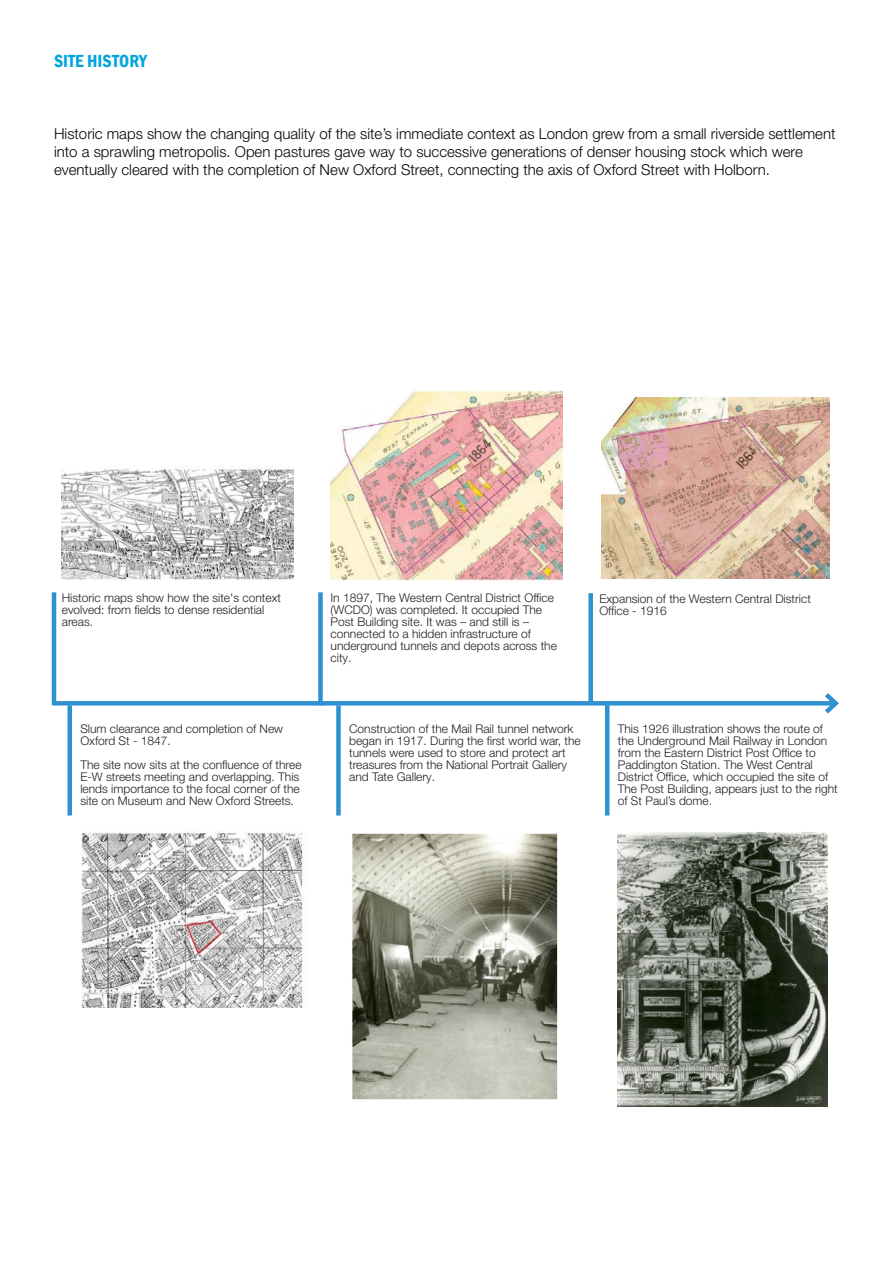
<style>
.page{position:relative;width:893px;height:1263px;background:#fff}
.page>*{position:absolute;margin:0;border:0;box-sizing:border-box;transform-origin:0 0}
.t1{font:600 condensed 18px "Franklin Gothic";color:#00a6db}
.t2{font:300 15px/18px "Helvetica Neue LT Pro";color:#040503}
.t3{font:300 12px/12px "Helvetica Neue LT Pro";color:#231f20}
</style>
<div class="page">
<img style="left:601px;top:397px;width:228px;height:181px">
<img style="left:331px;top:391px;width:231px;height:189px">
<img style="left:618px;top:832px;width:210px;height:275px">
<img style="left:82px;top:832px;width:222px;height:176px">
<img style="left:62px;top:467px;width:232px;height:113px">
<img style="left:352px;top:833px;width:206px;height:266px">
<div style="left:318px;top:592px;width:5px;height:113px;background:#2f91cf"></div>
<hr style="left:52px;top:592px;width:4px;height:113px;background:#2f91cf">
<div style="left:588px;top:593px;width:5px;height:110px;background:#2f91cf"></div>
<div style="left:336px;top:705px;width:5px;height:110px;background:#2f91cf"></div>
<hr style="left:605px;top:705px;width:4px;height:110px;background:#2f91cf">
<div style="left:67px;top:705px;width:5px;height:110px;background:#2f91cf"></div>
<hr style="left:54px;top:701px;width:782px;height:4px;background:#2f91cf">
<svg style="left:820px;top:693px;width:19px;height:21px"></svg>
<p class="t1" style="left:54px;top:49px;width:95px">SITE HISTORY</p>
<p class="t2" style="left:54px;top:124px;width:783px">Historic maps show the changing quality of the site’s immediate context as London grew from a small riverside settlement into a sprawling metropolis. Open pastures gave way to successive generations of denser housing stock which were eventually cleared with the completion of New Oxford Street, connecting the axis of Oxford Street with Holborn.</p>
<p class="t3" style="left:62px;top:591px;width:221px">Historic maps show how the site's context evolved: from fields to dense residential areas.</p>
<p class="t3" style="left:80px;top:722px;width:204px">Slum clearance and completion of New<br>Oxford St - 1847.</p>
<p class="t3" style="left:80px;top:758px;width:223px">The site now sits at the confluence of three E-W streets meeting and overlapping. This lends importance to the focal corner of the site on Museum and New Oxford Streets.</p>
<p class="t3" style="left:331px;top:591px;width:228px">In 1897, The Western Central District Office (WCDO) was completed. It occupied The Post Building site. It was – and still is – connected to a hidden infrastructure of underground tunnels and depots across the city.</p>
<p class="t3" style="left:599px;top:592px;width:213px">Expansion of the Western Central District<br>Office - 1916</p>
<p class="t3" style="left:349px;top:722px;width:233px">Construction of the Mail Rail tunnel network began in 1917. During the first world war, the tunnels were used to store and protect art treasures from the National Portrait Gallery and Tate Gallery.</p>
<p class="t3" style="left:618px;top:722px;width:221px">This 1926 illustration shows the route of the Underground Mail Railway in London from the Eastern District Post Office to Paddington Station. The West Central District Office, which occupied the site of The Post Building, appears just to the right of St Paul’s dome.</p>
</div>
